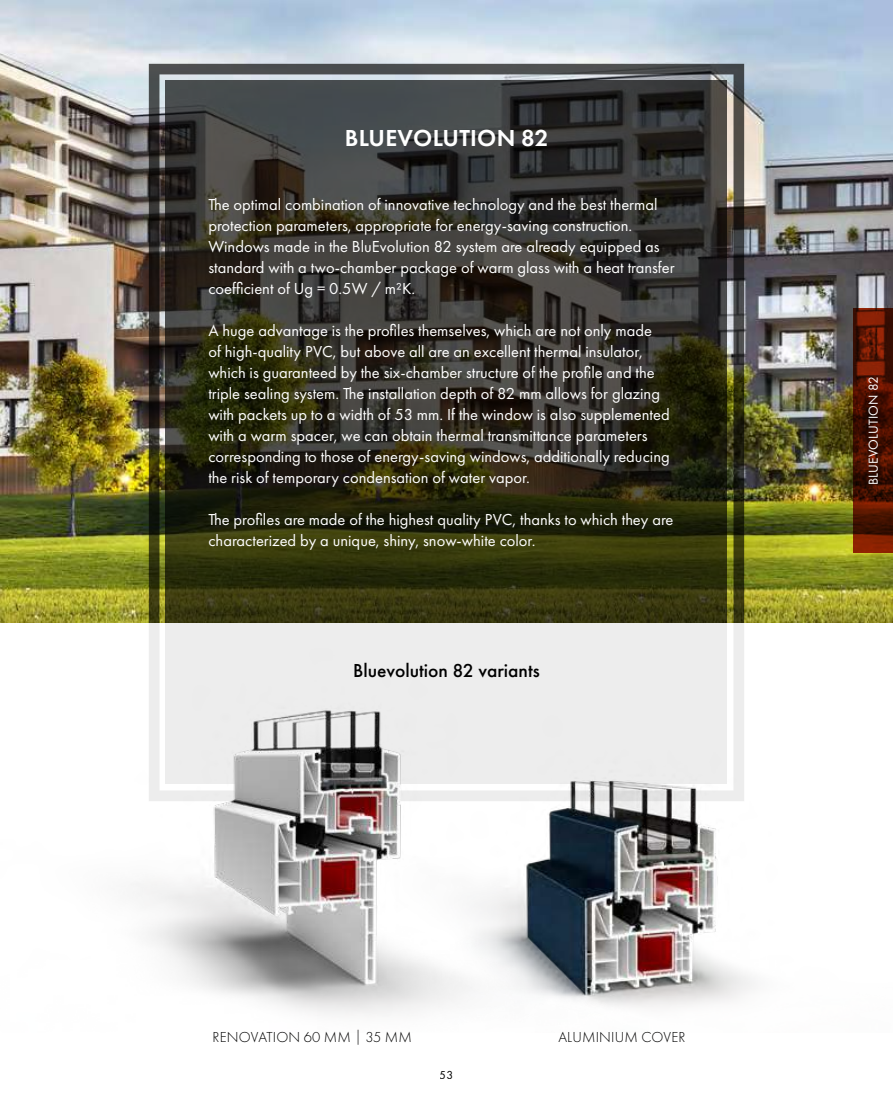
<style>
.page{position:relative;width:893px;height:1106px;background:#fff}
.page>*{position:absolute;margin:0;border:0;box-sizing:border-box;transform-origin:0 0}
.t1{font:600 24px "Futura PT";letter-spacing:.01em;color:#fff}
.t2{font:500 19.5px "Futura PT";color:#000}
.t3{font:16.5px/21px "Futura PT";color:#fff}
.t4{font:300 15px "Futura PT";letter-spacing:.01em;color:#000}
.t5{font:13.5px "Futura PT";letter-spacing:.01em;color:#fff}
.t6{font:12px "Futura PT";color:#000}
</style>
<div class="page">
<img style="left:0;top:0;width:893px;height:600px">
<img style="left:149px;top:64px;width:595px;height:536px">
<svg style="left:166px;top:81px;width:561px;height:519px;background:#313124"></svg>
<img style="left:648px;top:600px;width:245px;height:407px">
<img style="left:0;top:600px;width:648px;height:415px">
<svg style="left:853px;top:308px;width:40px;height:245px;background:#511301"></svg>
<h1 class="t1" style="left:345px;top:123px;width:205px">BLUEVOLUTION 82</h1>
<p class="t3" style="left:208px;top:193px;width:468px">The optimal combination of innovative technology and the best thermal protection parameters, appropriate for energy-saving construction.<br>Windows made in the BluEvolution 82 system are already equipped as standard with a two-chamber package of warm glass with a heat transfer coefficient of Ug = 0.5W / m²K.</p>
<p class="t3" style="left:208px;top:319px;width:463px">A huge advantage is the profiles themselves, which are not only made<br>of high-quality PVC, but above all are an excellent thermal insulator, which is guaranteed by the six-chamber structure of the profile and the triple sealing system. The installation depth of 82 mm allows for glazing with packets up to a width of 53 mm. If the window is also supplemented with a warm spacer, we can obtain thermal transmittance parameters corresponding to those of energy-saving windows, additionally reducing the risk of temporary condensation of water vapor.</p>
<p class="t3" style="left:208px;top:508px;width:467px">The profiles are made of the highest quality PVC, thanks to which they are characterized by a unique, shiny, snow-white color.</p>
<p class="t2" style="left:353px;top:658px;width:188px">Bluevolution 82 variants</p>
<p class="t4" style="left:212px;top:1028px;width:201px">RENOVATION 60 MM | 35 MM</p>
<p class="t6" style="left:440px;top:1067px;width:15px">53</p>
<p class="t4" style="left:558px;top:1028px;width:129px">ALUMINIUM COVER</p>
<p class="t5" style="left:865px;top:485px;width:110px;rotate:-90deg">BLUEVOLUTION 82</p>
</div>
